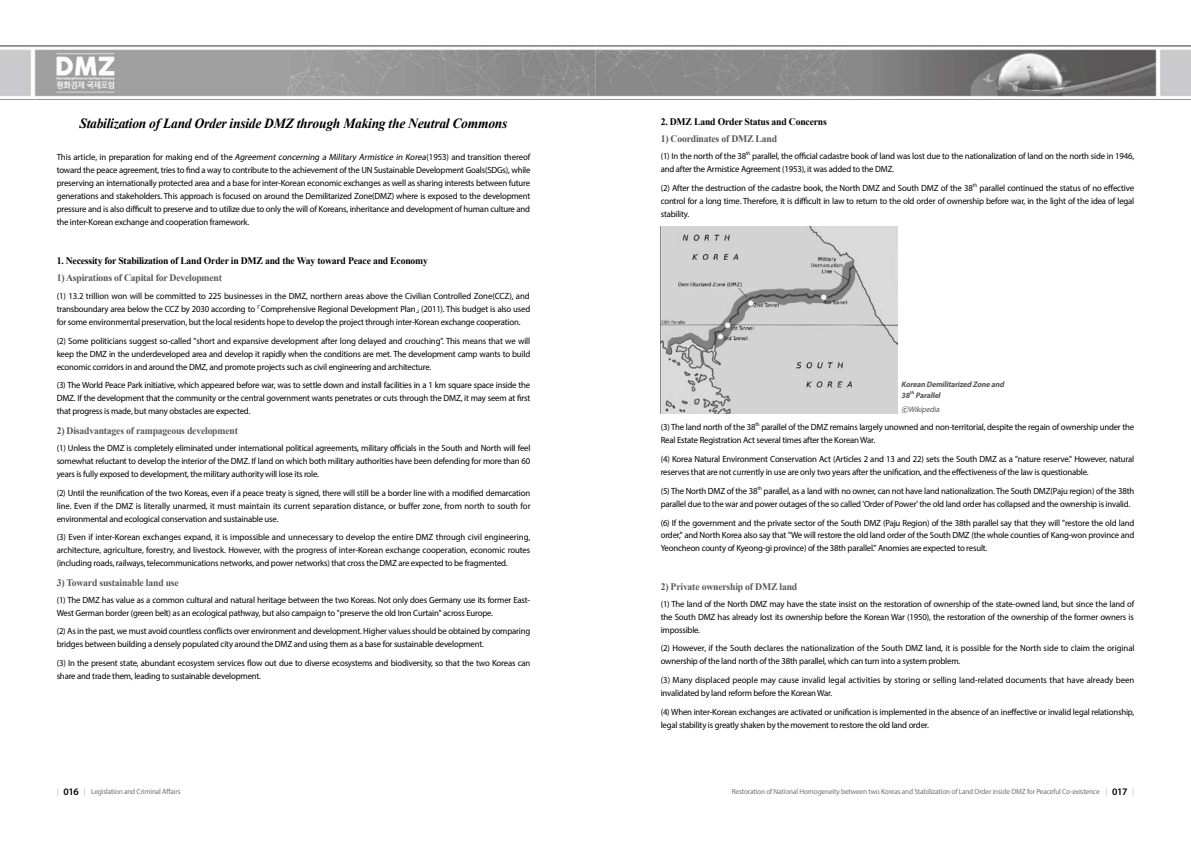
<style>
.page{position:relative;width:1191px;height:842px;background:#fff}
.page>*{position:absolute;margin:0;border:0;box-sizing:border-box;transform-origin:0 0}
.t1{font:italic 700 14px "Times New Roman";letter-spacing:-.02em;color:#000}
.t2{font:700 10px "Times New Roman";letter-spacing:-.02em;color:#595757}
.t3{font:700 10px "Times New Roman";letter-spacing:-.02em;color:#000}
.t4{font:9px/13px "Myriad Pro";letter-spacing:-.02em;color:#000;text-align:justify}
.t5{font:9px/13px "Myriad Pro";color:#000}
.t6{font:italic 700 8px/11px "Myriad Pro";color:#595757}
.t7{font:italic 8px/13.8px "Myriad Pro";color:#595757;text-align:right}
.t8{font:7.5px "Myriad Pro";letter-spacing:-.02em;color:#727171}
.t9{font:5.2px "Myriad Pro";letter-spacing:-.02em;color:#000}
.t10{font:italic 700 4.7px "Myriad Pro";color:#595757}
.s1{font-style:italic}
.s2{font-family:"Yoon Gothic Pro 755";font-size:8px}
.s3{font-weight:700}
.s4{font-family:"Yoon Gothic Pro 755";font-size:7px;color:#000}
.s5{font-weight:600;font-size:8px;color:#c9caca}
.s6{font-weight:600;font-size:10px;color:#000}
</style>
<div class="page">
<img style="left:0;top:45px;width:1191px;height:52px">
<img style="left:660px;top:227px;width:237px;height:186px">
<h1 class="t1" style="left:79px;top:113px;width:429px">Stabilization of Land Order inside DMZ through Making the Neutral Commons</h1>
<p class="t3" style="left:660px;top:114px;width:168px">2. DMZ Land Order Status and Concerns</p>
<p class="t2" style="left:660px;top:132px;width:118px">1) Coordinates of DMZ Land</p>
<p class="t4" style="left:660px;top:149px;width:87px">(1) In the north of the 38</p>
<p class="t9" style="left:746px;top:150px;width:6px">th</p>
<p class="t4" style="left:660px;top:149px;width:475px;text-indent:92px">parallel, the official cadastre book of land was lost due to the nationalization of land on the north side in 1946, and after the Armistice Agreement (1953), it was added to the DMZ.</p>
<p class="t4" style="left:660px;top:181px;width:314px">(2) After the destruction of the cadastre book, the North DMZ and South DMZ of the 38</p>
<p class="t9" style="left:973px;top:182px;width:6px">th</p>
<p class="t4" style="left:57px;top:151px;width:475px">This article, in preparation for making end of the <span class="s1">Agreement concerning a Military Armistice in Korea</span>(1953) and transition thereof toward the peace agreement, tries to find a way to contribute to the achievement of the UN Sustainable Development Goals(SDGs), while preserving an internationally protected area and a base for inter-Korean economic exchanges as well as sharing interests between future generations and stakeholders. This approach is focused on around the Demilitarized Zone(DMZ) where is exposed to the development pressure and is also difficult to preserve and to utilize due to only the will of Koreans, inheritance and development of human culture and the inter-Korean exchange and cooperation framework.</p>
<p class="t3" style="left:57px;top:253px;width:373px">1. Necessity for Stabilization of Land Order in DMZ and the Way toward Peace and Economy</p>
<p class="t2" style="left:57px;top:271px;width:167px">1) Aspirations of Capital for Development</p>
<p class="t4" style="left:57px;top:289px;width:475px">(1) 13.2 trillion won will be committed to 225 businesses in the DMZ, northern areas above the Civilian Controlled Zone(CCZ), and transboundary area below the CCZ by 2030 according to <span class="s2">「</span>Comprehensive Regional Development Plan<span class="s2">」</span> (2011). This budget is also used for some environmental preservation, but the local residents hope to develop the project through inter-Korean exchange cooperation.</p>
<p class="t4" style="left:57px;top:334px;width:475px">(2) Some politicians suggest so-called "short and expansive development after long delayed and crouching". This means that we will keep the DMZ in the underdeveloped area and develop it rapidly when the conditions are met. The development camp wants to build economic corridors in and around the DMZ, and promote projects such as civil engineering and architecture.</p>
<p class="t4" style="left:57px;top:379px;width:475px">(3) The World Peace Park initiative, which appeared before war, was to settle down and install facilities in a 1 km square space inside the DMZ. If the development that the community or the central government wants penetrates or cuts through the DMZ, it may seem at first that progress is made, but many obstacles are expected.</p>
<p class="t2" style="left:57px;top:423px;width:183px">2) Disadvantages of rampageous development</p>
<p class="t4" style="left:57px;top:441px;width:475px">(1) Unless the DMZ is completely eliminated under international political agreements, military officials in the South and North will feel somewhat reluctant to develop the interior of the DMZ. If land on which both military authorities have been defending for more than 60 years is fully exposed to development, the military authority will lose its role.</p>
<p class="t4" style="left:57px;top:486px;width:475px">(2) Until the reunification of the two Koreas, even if a peace treaty is signed, there will still be a border line with a modified demarcation line. Even if the DMZ is literally unarmed, it must maintain its current separation distance, or buffer zone, from north to south for environmental and ecological conservation and sustainable use.</p>
<p class="t4" style="left:57px;top:530px;width:475px">(3) Even if inter-Korean exchanges expand, it is impossible and unnecessary to develop the entire DMZ through civil engineering, architecture, agriculture, forestry, and livestock. However, with the progress of inter-Korean exchange cooperation, economic routes (including roads, railways, telecommunications networks, and power networks) that cross the DMZ are expected to be fragmented.</p>
<p class="t2" style="left:57px;top:575px;width:124px">3) Toward sustainable land use</p>
<p class="t4" style="left:57px;top:593px;width:475px">(1) The DMZ has value as a common cultural and natural heritage between the two Koreas. Not only does Germany use its former East-<br>West German border (green belt) as an ecological pathway, but also campaign to "preserve the old Iron Curtain" across Europe.</p>
<p class="t4" style="left:57px;top:624px;width:475px">(2) As in the past, we must avoid countless conflicts over environment and development. Higher values should be obtained by comparing bridges between building a densely populated city around the DMZ and using them as a base for sustainable development.</p>
<p class="t4" style="left:57px;top:656px;width:475px">(3) In the present state, abundant ecosystem services flow out due to diverse ecosystems and biodiversity, so that the two Koreas can share and trade them, leading to sustainable development.</p>
<p class="t4" style="left:660px;top:181px;width:475px;text-indent:319px">parallel continued the status of no effective control for a long time. Therefore, it is difficult in law to return to the old order of ownership before war, in the light of the idea of legal stability.</p>
<p class="t6" style="left:901px;top:379px;width:106px">Korean Demilitarized Zone and<br>38</p>
<p class="t10" style="left:909px;top:390px;width:7px">th</p>
<p class="t7" style="left:901px;top:388px;width:42px"><span class="s3">Parallel </span><span class="s4">ⓒ</span>Wikipedia</p>
<p class="t4" style="left:660px;top:421px;width:96px">(3) The land north of the 38</p>
<p class="t9" style="left:755px;top:421px;width:6px">th</p>
<p class="t4" style="left:660px;top:421px;width:475px;text-indent:101px">parallel of the DMZ remains largely unowned and non-territorial, despite the regain of ownership under the<br>Real Estate Registration Act several times after the Korean War.</p>
<p class="t4" style="left:660px;top:452px;width:475px">(4) Korea Natural Environment Conservation Act (Articles 2 and 13 and 22) sets the South DMZ as a "nature reserve." However, natural reserves that are not currently in use are only two years after the unification, and the effectiveness of the law is questionable.</p>
<p class="t4" style="left:660px;top:484px;width:98px">(5) The North DMZ of the 38</p>
<p class="t9" style="left:757px;top:485px;width:6px">th</p>
<p class="t4" style="left:660px;top:484px;width:475px;text-indent:103px">parallel, as a land with no owner, can not have land nationalization. The South DMZ(Paju region) of the 38th parallel due to the war and power outages of the so called 'Order of Power' the old land order has collapsed and the ownership is invalid.</p>
<p class="t4" style="left:660px;top:516px;width:475px">(6) If the government and the private sector of the South DMZ (Paju Region) of the 38th parallel say that they will "restore the old land order," and North Korea also say that "We will restore the old land order of the South DMZ (the whole counties of Kang-won province and Yeoncheon county of Kyeong-gi province) of the 38th parallel." Anomies are expected to result.</p>
<p class="t2" style="left:660px;top:579px;width:138px">2) Private ownership of DMZ land</p>
<p class="t4" style="left:660px;top:597px;width:475px">(1) The land of the North DMZ may have the state insist on the restoration of ownership of the state-owned land, but since the land of the South DMZ has already lost its ownership before the Korean War (1950), the restoration of the ownership of the former owners is impossible.</p>
<p class="t4" style="left:660px;top:641px;width:475px">(2) However, if the South declares the nationalization of the South DMZ land, it is possible for the North side to claim the original ownership of the land north of the 38th parallel, which can turn into a system problem.</p>
<p class="t5" style="left:660px;top:673px;width:475px">(3) Many displaced people may cause invalid legal activities by storing or selling land-related documents that have already been invalidated by land reform before the Korean War.</p>
<p class="t4" style="left:660px;top:705px;width:475px">(4) When inter-Korean exchanges are activated or unification is implemented in the absence of an ineffective or invalid legal relationship, legal stability is greatly shaken by the movement to restore the old land order.</p>
<p class="t8" style="left:57px;top:787px;width:125px"><span class="s5">|</span> <span class="s6">016</span> <span class="s5">|</span> Legislation and Criminal Affairs</p>
<p class="t8" style="left:732px;top:787px;width:404px">Restoration of National Homogeneity between two Koreas and Stabilization of Land Order inside DMZ for Peaceful Co-existence <span class="s5">|</span> <span class="s6">017</span> <span class="s5">|</span></p>
</div>
